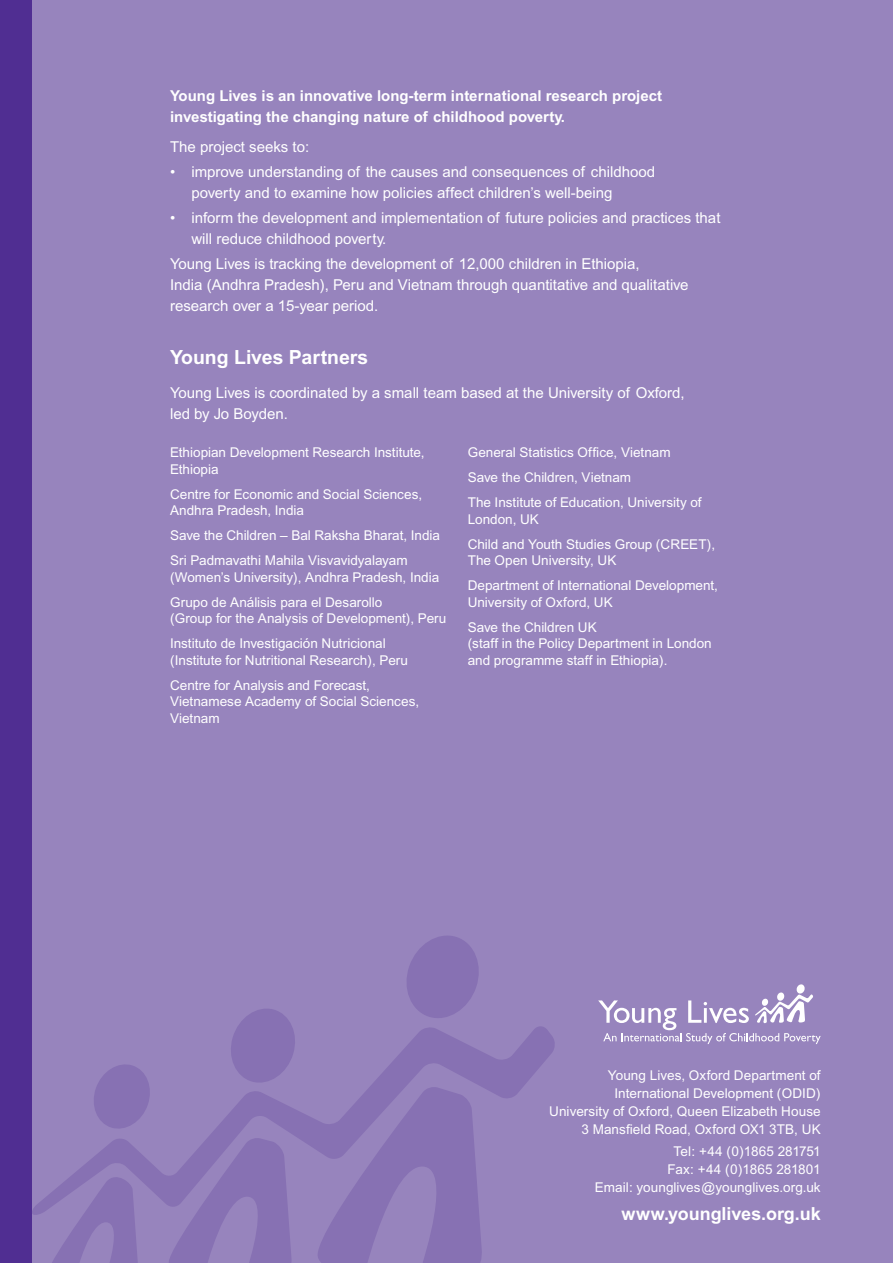
<style>
.page{position:relative;width:893px;height:1263px;background:#9784bd}
.page>*{position:absolute;margin:0;border:0;box-sizing:border-box;transform-origin:0 0}
.t1{font:700 19.5px "Arial";color:#fff}
.t2{font:700 18px "Arial";color:#fff}
.t3{font:15px/21px "Arial";color:#fff}
.t4{font:700 15px/21px "Arial";color:#fff}
.t5{font:13.5px/25px "Arial";color:#fff}
</style>
<div class="page">
<div style="left:0;top:0;width:32px;height:1263px;background:#502e92"></div>
<svg style="left:407px;top:936px;width:72px;height:82px"></svg>
<svg style="left:239px;top:1009px;width:52px;height:16px"></svg>
<svg style="left:169px;top:1216px;width:123px;height:47px"></svg>
<svg style="left:52px;top:1216px;width:86px;height:47px"></svg>
<svg style="left:318px;top:1216px;width:164px;height:47px"></svg>
<svg style="left:32px;top:1025px;width:523px;height:191px"></svg>
<svg style="left:598px;top:984px;width:223px;height:60px"></svg>
<p class="t4" style="left:170px;top:85px;width:493px">Young Lives is an innovative long-term international research project investigating the changing nature of childhood poverty.</p>
<p class="t3" style="left:170px;top:136px;width:141px">The project seeks to:</p>
<p class="t3" style="left:191px;top:161px;width:465px;text-indent:-21px">• improve understanding of the causes and consequences of childhood poverty and to examine how policies affect children’s well-being</p>
<p class="t3" style="left:191px;top:207px;width:531px;text-indent:-21px">• inform the development and implementation of future policies and practices that will reduce childhood poverty.</p>
<p class="t3" style="left:170px;top:254px;width:520px">Young Lives is tracking the development of 12,000 children in Ethiopia,<br>India (Andhra Pradesh), Peru and Vietnam through quantitative and qualitative research over a 15-year period.</p>
<h1 class="t1" style="left:170px;top:346px;width:200px">Young Lives Partners</h1>
<p class="t3" style="left:170px;top:382px;width:516px">Young Lives is coordinated by a small team based at the University of Oxford, led by Jo Boyden.</p>
<p class="t5" style="left:170px;top:444px;width:256px;line-height:16.5px">Ethiopian Development Research Institute,<br>Ethiopia</p>
<p class="t5" style="left:170px;top:486px;width:254px;line-height:16.5px">Centre for Economic and Social Sciences,<br>Andhra Pradesh, India</p>
<p class="t5" style="left:170px;top:523px;width:271px">Save the Children – Bal Raksha Bharat, India<br>Sri Padmavathi Mahila Visvavidyalayam</p>
<p class="t5" style="left:170px;top:564px;width:271px">(Women’s University), Andhra Pradesh, India<br>Grupo de Análisis para el Desarollo</p>
<p class="t5" style="left:170px;top:606px;width:278px">(Group for the Analysis of Development), Peru<br>Instituto de Investigación Nutricional</p>
<p class="t5" style="left:170px;top:647px;width:239px">(Institute for Nutritional Research), Peru<br>Centre for Analysis and Forecast,</p>
<p class="t5" style="left:170px;top:693px;width:251px;line-height:16.5px">Vietnamese Academy of Social Sciences,<br>Vietnam</p>
<p class="t5" style="left:468px;top:440px;width:235px">General Statistics Office, Vietnam<br>Save the Children, Vietnam<br>The Institute of Education, University of</p>
<p class="t5" style="left:468px;top:506px;width:249px">London, UK<br>Child and Youth Studies Group (CREET),</p>
<p class="t5" style="left:468px;top:548px;width:252px">The Open University, UK<br>Department of International Development,</p>
<p class="t5" style="left:468px;top:589px;width:147px">University of Oxford, UK<br>Save the Children UK</p>
<p class="t5" style="left:468px;top:635px;width:246px;line-height:16.5px">(staff in the Policy Department in London and programme staff in Ethiopia).</p>
<p class="t5" style="left:549px;top:1066px;width:273px;line-height:18px;text-align:right">Young Lives, Oxford Department of International Development (ODID)<br>University of Oxford, Queen Elizabeth House 3 Mansfield Road, Oxford OX1 3TB, UK</p>
<p class="t5" style="left:595px;top:1142px;width:227px;line-height:18px;text-align:right">Tel: +44 (0)1865 281751<br>Fax: +44 (0)1865 281801<br>Email: younglives@younglives.org.uk</p>
<h2 class="t2" style="left:621px;top:1203px;width:201px">www.younglives.org.uk</h2>
</div>
